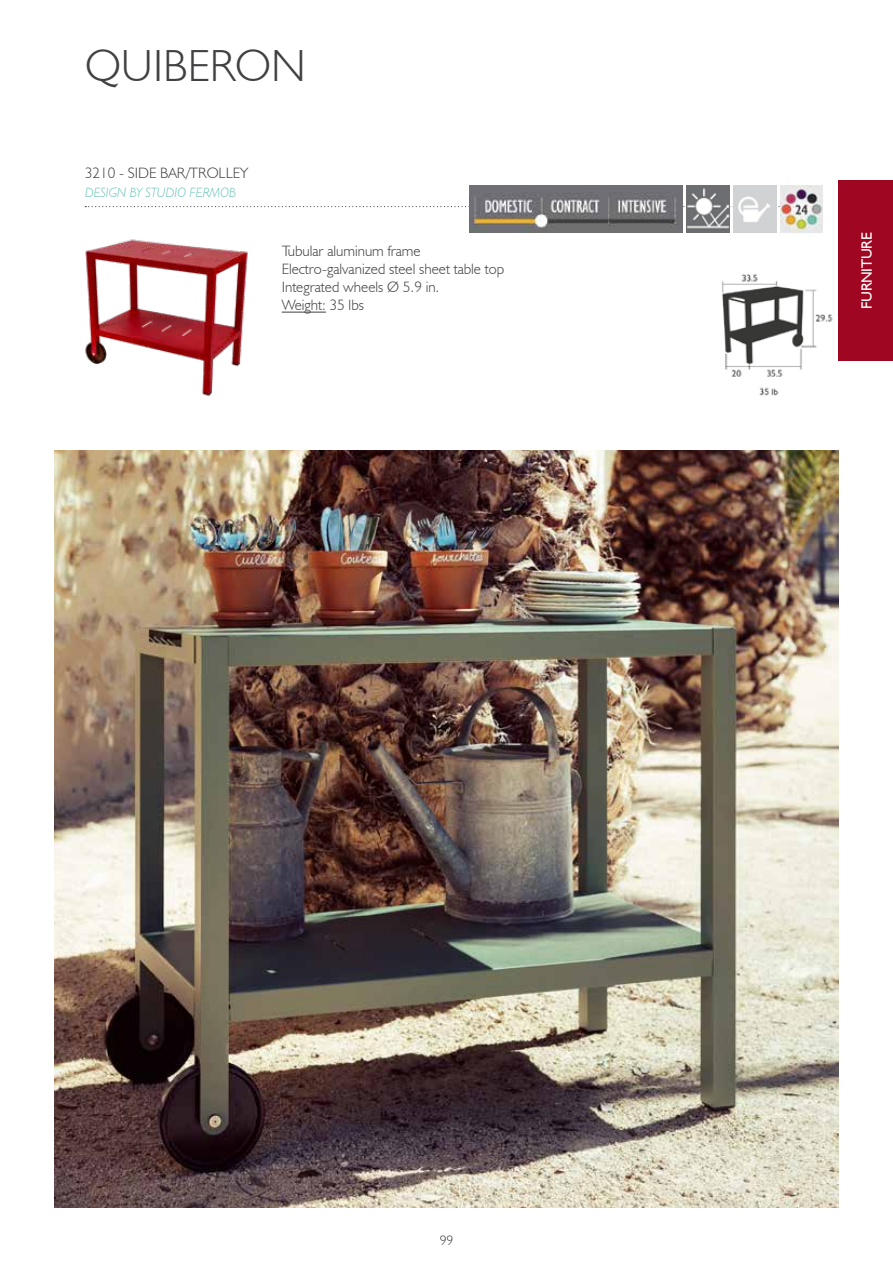
<style>
.page{position:relative;width:893px;height:1263px;background:#fff}
.page>*{position:absolute;margin:0;border:0;box-sizing:border-box;transform-origin:0 0}
.t1{font:300 45px "Humanist 521 BT";color:#414042}
.t2{font:300 15px/18px "Humanist 521 BT";color:#414042}
.t3{font:15px "Humanist 521 BT";letter-spacing:-.02em;color:#fff}
.t4{font:italic 300 13.5px "Humanist 521 BT";color:#6dc4bc}
.t5{font:300 13.5px "Humanist 521 BT";color:#414042}
</style>
<div class="page">
<svg style="left:85px;top:206px;width:695px;height:1px"></svg>
<img style="left:85px;top:239px;width:163px;height:158px">
<img style="left:722px;top:249px;width:117px;height:147px">
<img style="left:470px;top:186px;width:212px;height:46px">
<img style="left:687px;top:186px;width:42px;height:46px">
<img style="left:733px;top:186px;width:43px;height:46px">
<img style="left:780px;top:186px;width:43px;height:46px">
<hr style="left:282px;top:312px;width:44px;height:1px;background:#414042">
<img style="left:54px;top:451px;width:785px;height:756px">
<div style="left:839px;top:180px;width:54px;height:181px;background:#9e0621"></div>
<h1 class="t1" style="left:85px;top:38px;width:222px">QUIBERON</h1>
<p class="t2" style="left:85px;top:164px;width:165px">3210 - SIDE BAR/TROLLEY</p>
<p class="t4" style="left:85px;top:184px;width:153px">DESIGN BY STUDIO FERMOB</p>
<p class="t2" style="left:282px;top:242px;width:224px">Tubular aluminum frame<br>Electro-galvanized steel sheet table top<br>Integrated wheels Ø 5.9 in.<br>Weight: 35 lbs</p>
<p class="t3" style="left:857px;top:309px;width:78px;rotate:-90deg">FURNITURE</p>
<p class="t5" style="left:440px;top:1232px;width:15px">99</p>
</div>
